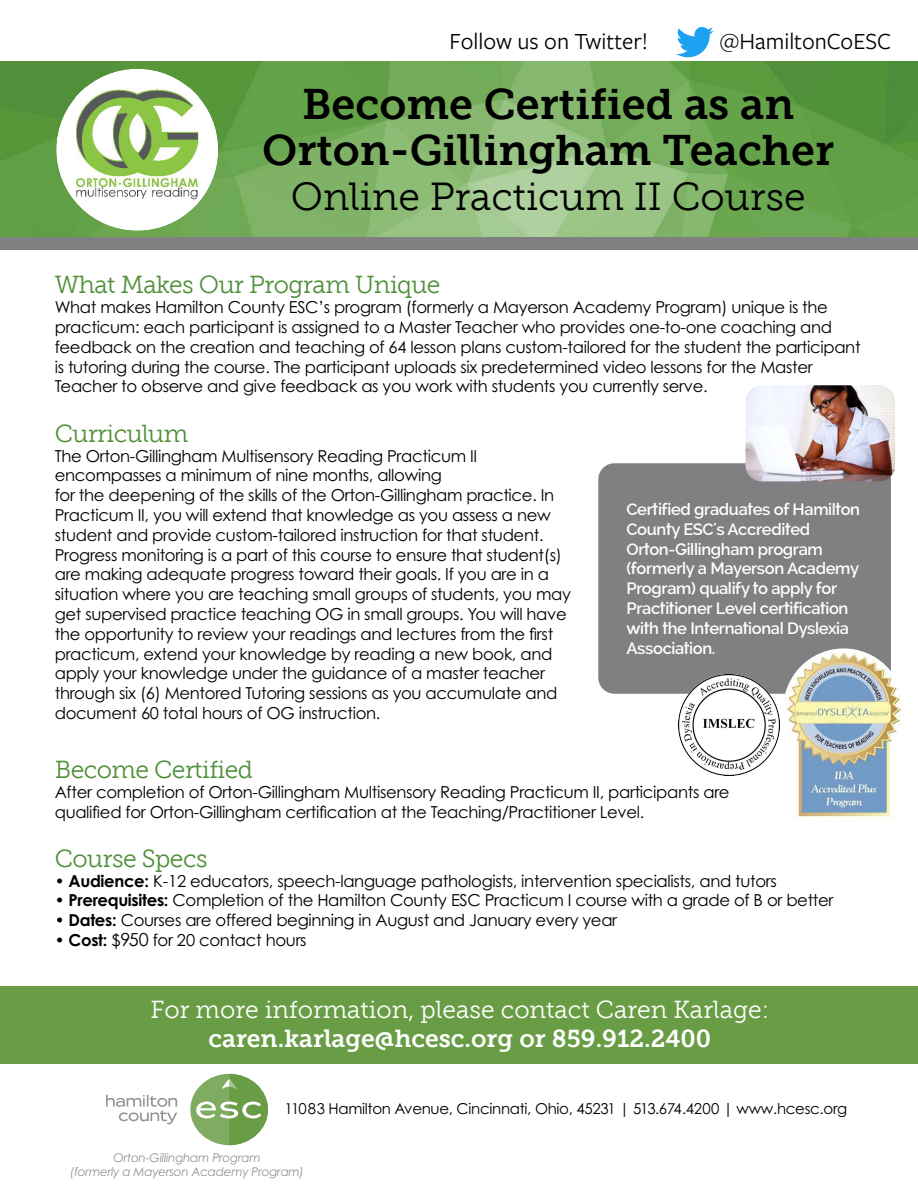
<style>
.page{position:relative;width:918px;height:1188px;background:#fff}
.page>*{position:absolute;margin:0;border:0;box-sizing:border-box;transform-origin:0 0}
.t1{font:42.9px/45.5px "Museo Slab W01 700";color:#000;text-align:center}
.t2{font:39px "Museo Slab 300";color:#000}
.t3{font:24.6px "Museo Slab 300";letter-spacing:-.02em;color:#4f8f39}
.t4{font:24.6px "Museo Slab 300";color:#fff}
.t5{font:24.6px "Museo Slab W01 700";color:#fff}
.t6{font:24px "Freight Sans Pro";color:#000}
.t7{font:16.5px/19.8px "Century Gothic Pro";letter-spacing:-.02em;color:#000}
.t8{font:600 16.5px/19.8px "Raleway";letter-spacing:-.02em;color:#fff}
.t9{font:15px "Century Gothic Pro";letter-spacing:-.02em;color:#000}
.t10{font:italic 12px/14.4px "Century Gothic Pro";letter-spacing:-.02em;color:#919497;text-align:center}
.s1{font-weight:700}
.s2{font-family:"Century Gothic";font-size:18px}
</style>
<div class="page">
<img style="left:0;top:62px;width:918px;height:176px">
<div style="left:0;top:238px;width:918px;height:12px;background:#808082"></div>
<div style="left:0;top:987px;width:918px;height:77px;background:#699d45"></div>
<div style="left:598px;top:463px;width:293px;height:231px;background:#808082;border-radius:16px"></div>
<img style="left:746px;top:385px;width:149px;height:96px">
<img style="left:785px;top:648px;width:117px;height:169px">
<svg style="left:676px;top:27px;width:37px;height:30px"></svg>
<div style="left:56px;top:69px;width:162px;height:162px;background:#fff;border-radius:50%"></div>
<img style="left:76px;top:87px;width:123px;height:113px">
<svg style="left:106px;top:1095px;width:71px;height:29px"></svg>
<div style="left:190px;top:1074px;width:78px;height:71px;background:#80ac61;border-radius:50%"></div>
<svg style="left:196px;top:1074px;width:72px;height:71px"></svg>
<img style="left:678px;top:675px;width:101px;height:101px">
<h3 class="t6" style="left:450px;top:25px;width:200px">Follow us on Twitter!</h3>
<h3 class="t6" style="left:720px;top:25px;width:173px">@HamiltonCoESC</h3>
<h1 class="t1" style="left:262px;top:82px;width:573px">Become Certified as an<br>Orton-Gillingham Teacher</h1>
<h2 class="t2" style="left:291px;top:175px;width:516px">Online Practicum II Course</h2>
<h3 class="t3" style="left:55px;top:272px;width:387px">What Makes Our Program Unique</h3>
<p class="t7" style="left:55px;top:297px;width:807px">What makes Hamilton County ESC’s program (formerly a Mayerson Academy Program) unique is the practicum: each participant is assigned to a Master Teacher who provides one-to-one coaching and feedback on the creation and teaching of 64 lesson plans custom-tailored for the student the participant is tutoring during the course. The participant uploads six predetermined video lessons for the Master Teacher to observe and give feedback as you work with students you currently serve.</p>
<h3 class="t3" style="left:55px;top:420px;width:135px">Curriculum</h3>
<p class="t7" style="left:55px;top:445px;width:518px">The Orton-Gillingham Multisensory Reading Practicum II encompasses a minimum of nine months, allowing<br>for the deepening of the skills of the Orton-Gillingham practice. In Practicum II, you will extend that knowledge as you assess a new student and provide custom-tailored instruction for that student.<br>Progress monitoring is a part of this course to ensure that student(s) are making adequate progress toward their goals. If you are in a situation where you are teaching small groups of students, you may get supervised practice teaching OG in small groups. You will have the opportunity to review your readings and lectures from the first practicum, extend your knowledge by reading a new book, and apply your knowledge under the guidance of a master teacher through six (6) Mentored Tutoring sessions as you accumulate and document 60 total hours of OG instruction.</p>
<p class="t8" style="left:626px;top:499px;width:235px">Certified graduates of Hamilton<br>County ESC's Accredited<br>Orton-Gillingham program (formerly a Mayerson Academy<br>Program) qualify to apply for<br>Practitioner Level certification with the International Dyslexia<br>Association.</p>
<h3 class="t3" style="left:55px;top:756px;width:200px">Become Certified</h3>
<p class="t7" style="left:55px;top:782px;width:676px">After completion of Orton-Gillingham Multisensory Reading Practicum II, participants are qualified for Orton-Gillingham certification at the Teaching/Practitioner Level.</p>
<h3 class="t3" style="left:55px;top:845px;width:154px">Course Specs</h3>
<p class="t7" style="left:55px;top:871px;width:724px"><span class="s1">• Audience:</span> K-12 educators, speech-language pathologists, intervention specialists, and tutors</p>
<p class="t7" style="left:55px;top:890px;width:780px"><span class="s1">• Prerequisites:</span> Completion of the Hamilton County ESC Practicum I course with a grade of B or better</p>
<p class="t7" style="left:55px;top:909px;width:564px"><span class="s1">• Dates:</span> Courses are offered beginning in August and January every year</p>
<p class="t7" style="left:55px;top:930px;width:253px"><span class="s1">• Cost:</span> $<span class="s2">950</span> for 20 contact hours</p>
<h3 class="t4" style="left:151px;top:996px;width:620px">For more information, please contact Caren Karlage:</h3>
<h3 class="t5" style="left:208px;top:1025px;width:504px">caren.karlage@hcesc.org or 859.912.2400</h3>
<p class="t9" style="left:284px;top:1099px;width:564px">11083 Hamilton Avenue, Cincinnati, Ohio, 45231 | 513.674.4200 | www.hcesc.org</p>
<p class="t10" style="left:70px;top:1150px;width:235px">Orton-Gillingham Program<br>(formerly a Mayerson Academy Program)</p>
</div>
